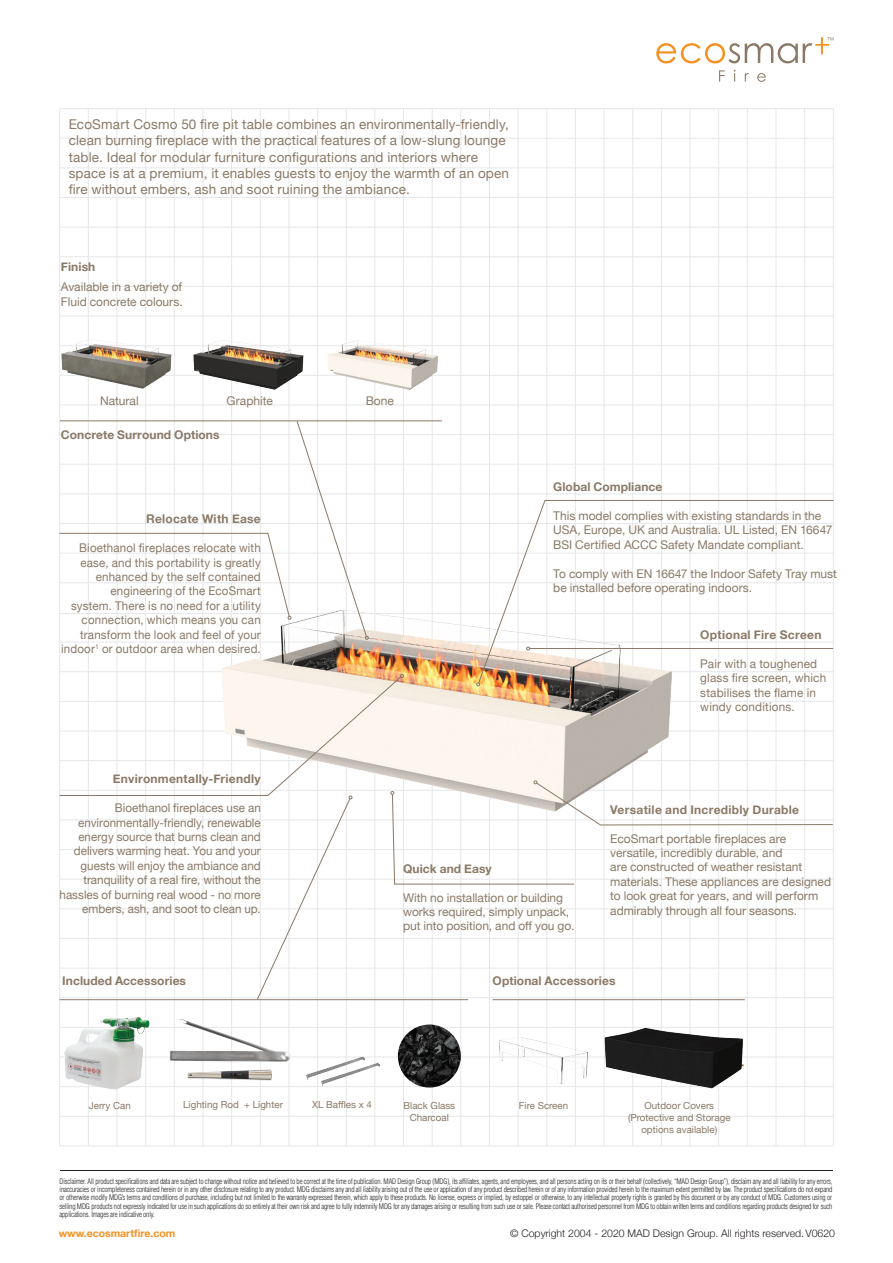
<style>
.page{position:relative;width:893px;height:1263px;background:#fff}
.page>*{position:absolute;margin:0;border:0;box-sizing:border-box;transform-origin:0 0}
.t1{font:13.5px/16.2px "Helvetica Neue";letter-spacing:.01em;color:#8a7966}
.t2{font:12px/14.4px "Helvetica Neue";color:#8a7966}
.t3{font:12px/14.4px "Helvetica Neue";color:#8a7966;text-align:right;scale:.96 1}
.t4{font:700 12px "Helvetica Neue";letter-spacing:.01em;color:#8a7966}
.t5{font:300 10.5px "Helvetica Neue";color:#231f20}
.t6{font:700 10.5px "Helvetica Neue";color:#f4901d}
.t7{font:9.75px/11.7px "Helvetica Neue";color:#8a7966;text-align:center}
.t8{font:300 condensed 7.5px/8.2px "Helvetica";letter-spacing:-.02em;color:#231f20;text-align:justify}
</style>
<div class="page">
<hr style="left:60px;top:1170px;width:773px;height:1px;background:#231f20">
<svg style="left:719px;top:70px;width:6px;height:12px"></svg>
<svg style="left:745px;top:73px;width:4px;height:9px"></svg>
<svg style="left:757px;top:73px;width:9px;height:9px"></svg>
<svg style="left:656px;top:37px;width:177px;height:26px"></svg>
<hr style="left:59px;top:108px;width:1px;height:1038px;background:#e6e7e9">
<hr style="left:289px;top:108px;width:1px;height:1038px;background:#e6e7e9">
<hr style="left:604px;top:108px;width:1px;height:1038px;background:#e6e7e9">
<hr style="left:174px;top:108px;width:1px;height:1038px;background:#e6e7e9">
<hr style="left:403px;top:108px;width:1px;height:1038px;background:#e6e7e9">
<hr style="left:718px;top:108px;width:1px;height:1038px;background:#e6e7e9">
<hr style="left:117px;top:108px;width:1px;height:1038px;background:#e6e7e9">
<hr style="left:346px;top:108px;width:1px;height:1038px;background:#e6e7e9">
<hr style="left:661px;top:108px;width:1px;height:1038px;background:#e6e7e9">
<hr style="left:231px;top:108px;width:1px;height:1038px;background:#e6e7e9">
<hr style="left:546px;top:108px;width:1px;height:1038px;background:#e6e7e9">
<hr style="left:461px;top:108px;width:1px;height:1038px;background:#e6e7e9">
<hr style="left:776px;top:108px;width:1px;height:1038px;background:#e6e7e9">
<hr style="left:88px;top:108px;width:1px;height:1038px;background:#e6e7e9">
<hr style="left:317px;top:108px;width:1px;height:1038px;background:#e6e7e9">
<hr style="left:632px;top:108px;width:1px;height:1038px;background:#e6e7e9">
<hr style="left:203px;top:108px;width:1px;height:1038px;background:#e6e7e9">
<hr style="left:518px;top:108px;width:1px;height:1038px;background:#e6e7e9">
<hr style="left:432px;top:108px;width:1px;height:1038px;background:#e6e7e9">
<hr style="left:747px;top:108px;width:1px;height:1038px;background:#e6e7e9">
<hr style="left:145px;top:108px;width:1px;height:1038px;background:#e6e7e9">
<hr style="left:375px;top:108px;width:1px;height:1038px;background:#e6e7e9">
<hr style="left:690px;top:108px;width:1px;height:1038px;background:#e6e7e9">
<hr style="left:260px;top:108px;width:1px;height:1038px;background:#e6e7e9">
<hr style="left:575px;top:108px;width:1px;height:1038px;background:#e6e7e9">
<hr style="left:489px;top:108px;width:1px;height:1038px;background:#e6e7e9">
<hr style="left:804px;top:108px;width:1px;height:1038px;background:#e6e7e9">
<hr style="left:833px;top:109px;width:1px;height:1037px;background:#e6e7e9">
<hr style="left:60px;top:108px;width:773px;height:1px;background:#e6e7e9">
<hr style="left:60px;top:345px;width:773px;height:1px;background:#e6e7e9">
<hr style="left:60px;top:227px;width:773px;height:1px;background:#e6e7e9">
<hr style="left:60px;top:464px;width:773px;height:1px;background:#e6e7e9">
<hr style="left:60px;top:168px;width:773px;height:1px;background:#e6e7e9">
<hr style="left:60px;top:405px;width:773px;height:1px;background:#e6e7e9">
<hr style="left:60px;top:671px;width:773px;height:1px;background:#e6e7e9">
<hr style="left:60px;top:286px;width:773px;height:1px;background:#e6e7e9">
<hr style="left:60px;top:523px;width:773px;height:1px;background:#e6e7e9">
<hr style="left:60px;top:1027px;width:773px;height:1px;background:#e6e7e9">
<hr style="left:60px;top:138px;width:773px;height:1px;background:#e6e7e9">
<hr style="left:60px;top:375px;width:773px;height:1px;background:#e6e7e9">
<hr style="left:60px;top:642px;width:773px;height:1px;background:#e6e7e9">
<hr style="left:60px;top:256px;width:773px;height:1px;background:#e6e7e9">
<hr style="left:60px;top:494px;width:773px;height:1px;background:#e6e7e9">
<hr style="left:60px;top:197px;width:773px;height:1px;background:#e6e7e9">
<hr style="left:60px;top:434px;width:773px;height:1px;background:#e6e7e9">
<hr style="left:60px;top:316px;width:773px;height:1px;background:#e6e7e9">
<hr style="left:60px;top:553px;width:773px;height:1px;background:#e6e7e9">
<hr style="left:60px;top:1057px;width:773px;height:1px;background:#e6e7e9">
<hr style="left:60px;top:1086px;width:773px;height:1px;background:#e6e7e9">
<hr style="left:60px;top:1116px;width:773px;height:1px;background:#e6e7e9">
<hr style="left:60px;top:1146px;width:773px;height:1px;background:#e6e7e9">
<img style="left:192px;top:568px;width:286px;height:106px">
<svg style="left:478px;top:500px;width:356px;height:174px"></svg>
<svg style="left:59px;top:421px;width:310px;height:219px"></svg>
<img style="left:188px;top:330px;width:120px;height:76px">
<img style="left:321px;top:330px;width:121px;height:76px">
<img style="left:60px;top:329px;width:116px;height:76px">
<hr style="left:60px;top:420px;width:382px;height:1px;background:#8a7966">
<svg style="left:59px;top:674px;width:774px;height:326px"></svg>
<hr style="left:530px;top:648px;width:303px;height:1px;background:#8a7966">
<svg style="left:526px;top:647px;width:4px;height:3px"></svg>
<img style="left:374px;top:1038px;width:17px;height:57px">
<img style="left:307px;top:1047px;width:69px;height:42px">
<img style="left:497px;top:1037px;width:101px;height:51px">
<hr style="left:60px;top:999px;width:408px;height:1px;background:#8a7966">
<hr style="left:493px;top:999px;width:252px;height:1px;background:#8a7966">
<img style="left:158px;top:1011px;width:149px;height:99px">
<img style="left:170px;top:1019px;width:121px;height:43px">
<img style="left:60px;top:1012px;width:98px;height:78px">
<img style="left:398px;top:1024px;width:63px;height:63px;border-radius:31px">
<img style="left:600px;top:1016px;width:147px;height:92px">
<p class="t1" style="left:69px;top:117px;width:442px">EcoSmart Cosmo 50 fire pit table combines an environmentally-friendly, clean burning fireplace with the practical features of a low-slung lounge table. Ideal for modular furniture configurations and interiors where space is at a premium, it enables guests to enjoy the warmth of an open fire without embers, ash and soot ruining the ambiance.</p>
<h2 class="t4" style="left:61px;top:258px;width:36px">Finish</h2>
<h2 class="t2" style="left:61px;top:280px;width:123px">Available in a variety of<br>Fluid concrete colours.</h2>
<h2 class="t2" style="left:100px;top:394px;width:40px">Natural</h2>
<h2 class="t2" style="left:227px;top:394px;width:48px">Graphite</h2>
<h2 class="t2" style="left:366px;top:394px;width:30px">Bone</h2>
<h2 class="t4" style="left:61px;top:425px;width:160px">Concrete Surround Options</h2>
<h2 class="t4" style="left:146px;top:510px;width:116px">Relocate With Ease</h2>
<p class="t3" style="left:61px;top:541px;width:209px">Bioethanol fireplaces relocate with ease, and this portability is greatly enhanced by the self contained engineering of the EcoSmart<br>system. There is no need for a utility connection, which means you can transform the look and feel of your indoor<sup>1</sup> or outdoor area when desired.</p>
<h2 class="t4" style="left:113px;top:770px;width:149px">Environmentally-Friendly</h2>
<p class="t2" style="left:60px;top:801px;width:203px;text-align:right">Bioethanol fireplaces use an environmentally-friendly, renewable energy source that burns clean and delivers warming heat. You and your guests will enjoy the ambiance and tranquility of a real fire, without the hassles of burning real wood - no more embers, ash, and soot to clean up.</p>
<h2 class="t4" style="left:553px;top:478px;width:111px">Global Compliance</h2>
<h2 class="t2" style="left:553px;top:509px;width:281px">This model complies with existing standards in the<br>USA, Europe, UK and Australia. UL Listed, EN 16647<br>BSI Certified ACCC Safety Mandate compliant.</h2>
<h2 class="t2" style="left:553px;top:567px;width:285px">To comply with EN 16647 the Indoor Safety Tray must be installed before operating indoors.</h2>
<h2 class="t4" style="left:403px;top:859px;width:90px">Quick and Easy</h2>
<h2 class="t2" style="left:403px;top:891px;width:173px">With no installation or building works required, simply unpack, put into position, and off you go.</h2>
<h2 class="t4" style="left:700px;top:625px;width:123px">Optional Fire Screen</h2>
<h2 class="t2" style="left:700px;top:657px;width:127px">Pair with a toughened glass fire screen, which stabilises the flame in windy conditions.</h2>
<h2 class="t4" style="left:610px;top:800px;width:190px">Versatile and Incredibly Durable</h2>
<h2 class="t2" style="left:610px;top:832px;width:223px">EcoSmart portable fireplaces are versatile, incredibly durable, and<br>are constructed of weather resistant materials. These appliances are designed to look great for years, and will perform admirably through all four seasons.</h2>
<h2 class="t4" style="left:62px;top:971px;width:125px">Included Accessories</h2>
<h2 class="t4" style="left:493px;top:971px;width:124px">Optional Accessories</h2>
<h3 class="t7" style="left:89px;top:1100px;width:44px">Jerry Can</h3>
<h3 class="t7" style="left:183px;top:1099px;width:101px">Lighting Rod + Lighter</h3>
<h3 class="t7" style="left:404px;top:1100px;width:53px">Black Glass<br>Charcoal</h3>
<h3 class="t7" style="left:312px;top:1100px;width:61px">XL Baffles x 4</h3>
<h3 class="t7" style="left:519px;top:1100px;width:51px">Fire Screen</h3>
<h3 class="t7" style="left:628px;top:1100px;width:104px">Outdoor Covers (Protective and Storage options available)</h3>
<p class="t8" style="left:60px;top:1177px;width:774px">Disclaimer. All product specifications and data are subject to change without notice and believed to be correct at the time of publication. MAD Design Group (MDG), its affiliates, agents, and employees, and all persons acting on its or their behalf (collectively, “MAD Design Group”), disclaim any and all liability for any errors, inaccuracies or incompleteness contained herein or in any other disclosure relating to any product. MDG disclaims any and all liability arising out of the use or application of any product described herein or of any information provided herein to the maximum extent permitted by law. The product specifications do not expand or otherwise modify MDG’s terms and conditions of purchase, including but not limited to the warranty expressed therein, which apply to these products. No license, express or implied, by estoppel or otherwise, to any intellectual property rights is granted by this document or by any conduct of MDG. Customers using or selling MDG products not expressly indicated for use in such applications do so entirely at their own risk and agree to fully indemnify MDG for any damages arising or resulting from such use or sale. Please contact authorised personnel from MDG to obtain written terms and conditions regarding products designed for such applications. Images are indicative only.</p>
<h3 class="t6" style="left:59px;top:1225px;width:118px">www.ecosmartfire.com</h3>
<h3 class="t5" style="left:510px;top:1224px;width:327px">© Copyright 2004 - 2020 MAD Design Group. All rights reserved.V0620</h3>
</div>
